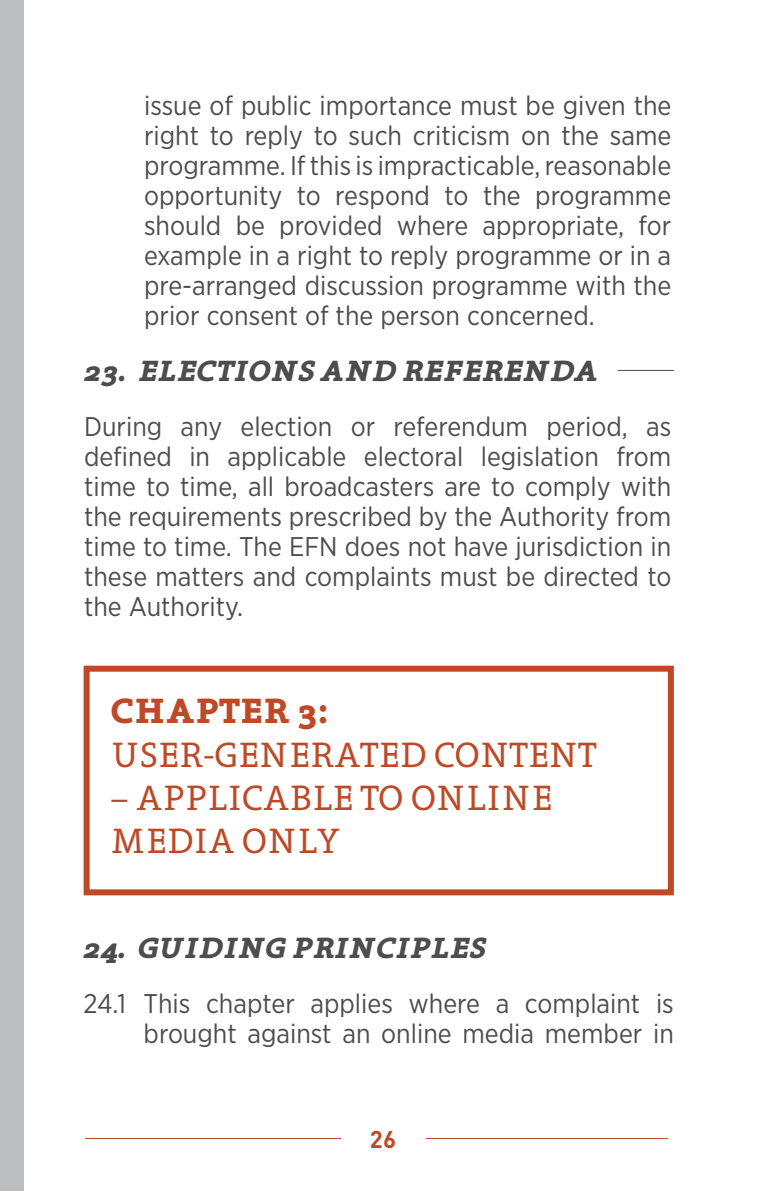
<style>
.page{position:relative;width:766px;height:1191px;background:#fff}
.page>*{position:absolute;margin:0;border:0;box-sizing:border-box;transform-origin:0 0}
.t1{font:36px/43.2px "Grandesign Neue Serif";color:#be4927}
.t2{font:700 36px "Grandesign Neue Serif";color:#be4927}
.t3{font:italic 700 30px "Grandesign Neue Serif";color:#4d4d4f}
.t4{font:27px/30px "Gotham Narrow";color:#4d4d4f;text-align:justify}
.t5{font:700 24px "DIN";color:#be4927}
</style>
<div class="page">
<hr style="left:85px;top:1138px;width:583px;height:1px;background:#be4927">
<div style="left:341px;top:1127px;width:84px;height:55px;background:#fff"></div>
<div style="left:0;top:0;width:24px;height:1191px;background:#bcbec0"></div>
<div style="left:84px;top:665px;width:589px;height:230px;border:6px solid #be4927"></div>
<hr style="left:617px;top:370px;width:56px;height:1px;background:#4d4d4f">
<p class="t4" style="left:144px;top:90px;width:528px">issue of public importance must be given the right to reply to such criticism on the same programme. If this is impracticable, reasonable opportunity to respond to the programme should be provided where appropriate, for example in a right to reply programme or in a pre-arranged discussion programme with the prior consent of the person concerned.</p>
<p class="t3" style="left:84px;top:353px;width:515px">23. ELECTIONS AND REFERENDA</p>
<p class="t4" style="left:84px;top:411px;width:588px">During any election or referendum period, as defined in applicable electoral legislation from time to time, all broadcasters are to comply with the requirements prescribed by the Authority from time to time. The EFN does not have jurisdiction in these matters and complaints must be directed to the Authority.</p>
<h1 class="t2" style="left:111px;top:691px;width:218px">CHAPTER 3:</h1>
<h1 class="t1" style="left:111px;top:733px;width:487px">USER-GENERATED CONTENT</h1>
<h1 class="t1" style="left:111px;top:776px;width:442px">– APPLICABLE TO ONLINE<br>MEDIA ONLY</h1>
<p class="t3" style="left:84px;top:930px;width:404px">24. GUIDING PRINCIPLES</p>
<p class="t4" style="left:84px;top:988px;width:591px;text-align:right">24.1 This chapter applies where a complaint is brought against an online media member in</p>
<p class="t5" style="left:370px;top:1123px;width:28px">26</p>
</div>
